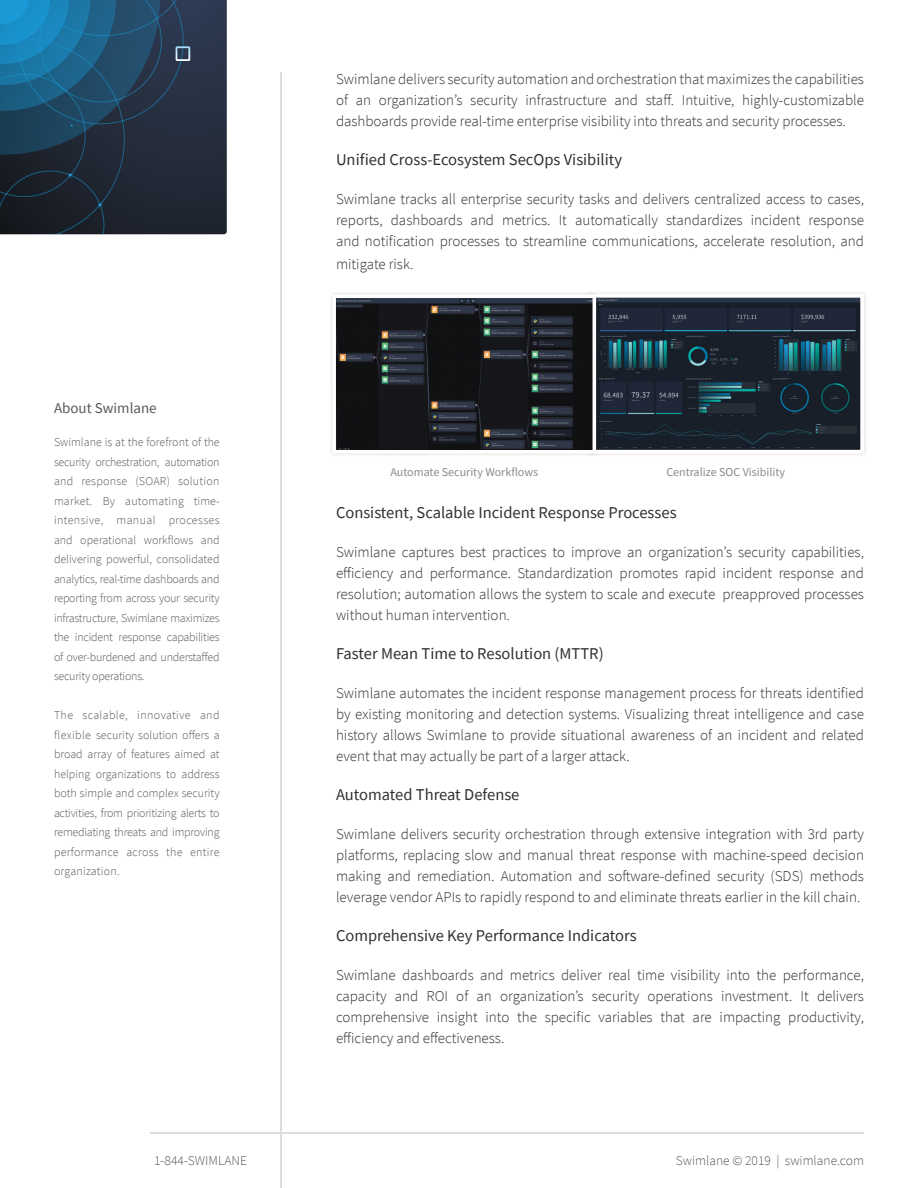
<style>
.page{position:relative;width:918px;height:1188px;background:#fff}
.page>*{position:absolute;margin:0;border:0;box-sizing:border-box;transform-origin:0 0}
.Paragraph{font:16.5px "Source Sans Pro";color:#312f30}
.Paragraph-2{font:300 15px/21px "Source Sans Pro";color:#312f30;text-align:justify}
.t1{font:15px "Source Sans Pro";color:#57585a}
.t2{font:300 13.5px "Source Sans Pro";color:#57585a}
.t3{font:300 12px/19.5px "Source Sans Pro";letter-spacing:-.02em;color:#57585a;text-align:justify}
.t4{font:12px "Source Sans Pro";color:#8a8a8e}
</style>
<div class="page">
<hr style="left:150px;top:1133px;width:714px;height:1px;background:#dcdbdd">
<svg style="left:196px;top:0;width:31px;height:234px;background:#273041"></svg>
<svg style="left:0;top:0;width:196px;height:234px;background:#1f4159"></svg>
<hr style="left:281px;top:72px;width:1px;height:1116px;background:#dcdbdd">
<div style="left:583px;top:290px;width:285px;height:167px;background:#f9f9f9"></div>
<div style="left:329px;top:291px;width:271px;height:166px;background:#f8f7f8"></div>
<svg style="left:336px;top:293px;width:525px;height:162px;background:#29313a"></svg>
<p class="t1" style="left:54px;top:399px;width:104px">About Swimlane</p>
<p class="t3" style="left:54px;top:433px;width:167px">Swimlane is at the forefront of the security orchestration, automation and response (SOAR) solution market. By automating time&shy;intensive, manual processes and operational workflows and delivering powerful, consolidated analytics, real-time dashboards and reporting from across your security infrastructure, Swimlane maximizes the incident response capabilities of over-burdened and understaffed security operations.</p>
<p class="t3" style="left:54px;top:706px;width:167px">The scalable, innovative and flexible security solution offers a broad array of features aimed at helping organizations to address both simple and complex security activities, from prioritizing alerts to remediating threats and improving performance across the entire organization.</p>
<p class="Paragraph-2" style="left:336px;top:69px;width:530px">Swimlane delivers security automation and orchestration that maximizes the capabilities of an organization’s security infrastructure and staff. Intuitive, highly-customizable dashboards provide real-time enterprise visibility into threats and security processes.</p>
<p class="Paragraph" style="left:336px;top:149px;width:288px">Unified Cross-Ecosystem SecOps Visibility</p>
<p class="Paragraph-2" style="left:336px;top:189px;width:530px">Swimlane tracks all enterprise security tasks and delivers centralized access to cases, reports, dashboards and metrics. It automatically standardizes incident response and notification processes to streamline communications, accelerate resolution, and</p>
<p class="Paragraph-2" style="left:336px;top:253px;width:79px">mitigate risk.</p>
<p class="t4" style="left:390px;top:464px;width:149px">Automate Security Workflows</p>
<p class="t4" style="left:666px;top:464px;width:120px">Centralize SOC Visibility</p>
<p class="Paragraph" style="left:336px;top:502px;width:342px">Consistent, Scalable Incident Response Processes</p>
<p class="Paragraph-2" style="left:336px;top:541px;width:530px">Swimlane captures best practices to improve an organization’s security capabilities, efficiency and performance. Standardization promotes rapid incident response and resolution; automation allows the system to scale and execute preapproved processes without human intervention.</p>
<p class="Paragraph" style="left:336px;top:643px;width:269px">Faster Mean Time to Resolution (MTTR)</p>
<p class="Paragraph-2" style="left:336px;top:682px;width:530px">Swimlane automates the incident response management process for threats identified by existing monitoring and detection systems. Visualizing threat intelligence and case history allows Swimlane to provide situational awareness of an incident and related event that may actually be part of a larger attack.</p>
<p class="Paragraph" style="left:336px;top:784px;width:185px">Automated Threat Defense</p>
<p class="Paragraph-2" style="left:336px;top:823px;width:530px">Swimlane delivers security orchestration through extensive integration with 3rd party platforms, replacing slow and manual threat response with machine-speed decision making and remediation. Automation and software-defined security (SDS) methods leverage vendor APIs to rapidly respond to and eliminate threats earlier in the kill chain.</p>
<p class="Paragraph" style="left:336px;top:925px;width:302px">Comprehensive Key Performance Indicators</p>
<p class="Paragraph-2" style="left:336px;top:964px;width:530px">Swimlane dashboards and metrics deliver real time visibility into the performance, capacity and ROI of an organization’s security operations investment. It delivers comprehensive insight into the specific variables that are impacting productivity, efficiency and effectiveness.</p>
<p class="t2" style="left:154px;top:1152px;width:95px">1-844-SWIMLANE</p>
<p class="t2" style="left:676px;top:1152px;width:190px">Swimlane © 2019 | swimlane.com</p>
</div>
